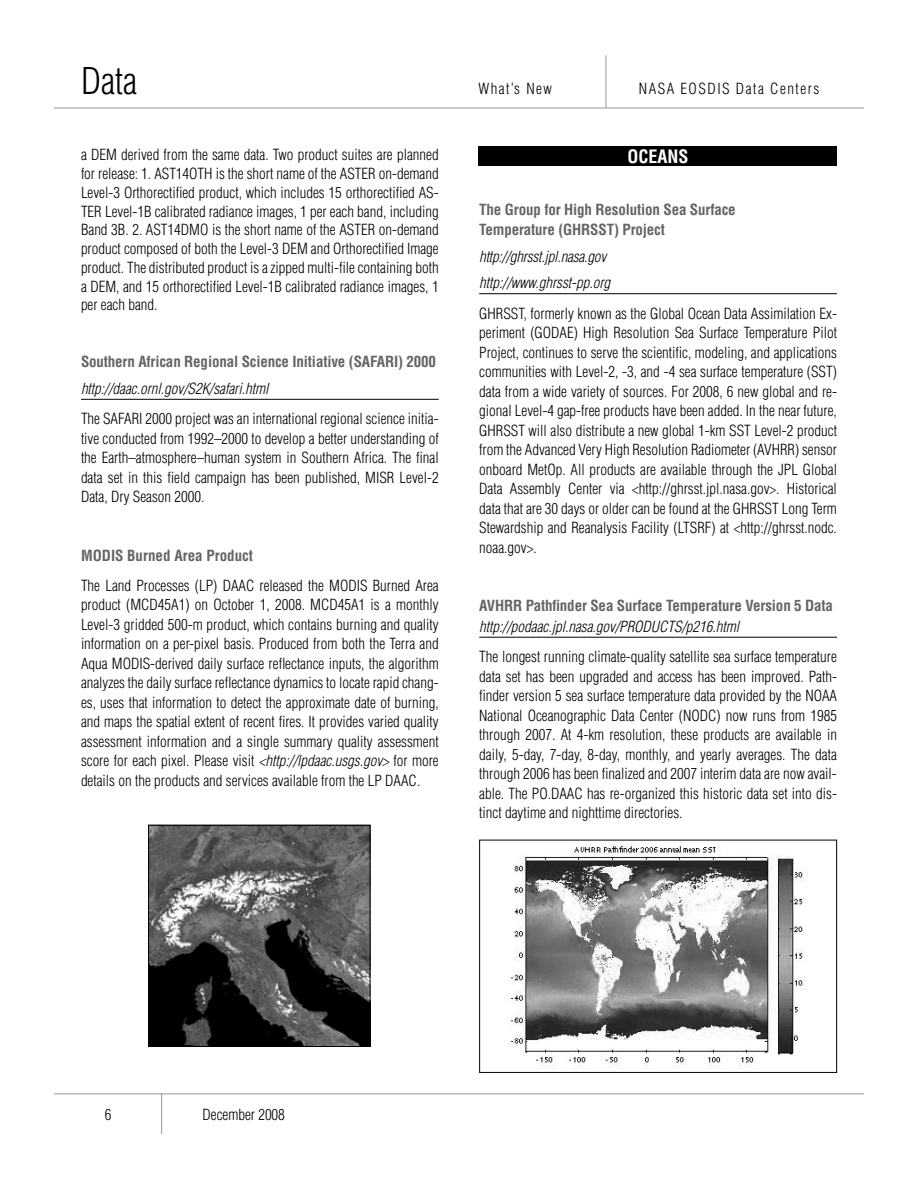
<style>
.page{position:relative;width:918px;height:1188px;background:#fff}
.page>*{position:absolute;margin:0;border:0;box-sizing:border-box;transform-origin:0 0}
.t1{font:300 condensed 36px "Helvetica";color:#000}
.t2{font:700 condensed 18px "Helvetica";color:#fff}
.t3{font:300 condensed 15px/19.5px "Helvetica";color:#000;text-align:justify}
.t4{font:700 condensed 15px/19.5px "Helvetica";letter-spacing:-.01em;color:#636467}
.t5{font:italic 300 condensed 15px/26.2px "Helvetica";color:#000}
.t6{font:300 condensed 15px "Helvetica";letter-spacing:.1em;color:#000}
.s1{font-style:italic}
</style>
<div class="page">
<hr style="left:54px;top:108px;width:810px;height:1px;background:#939598">
<hr style="left:54px;top:1094px;width:810px;height:1px;background:#939598">
<hr style="left:161px;top:1094px;width:1px;height:40px;background:#939598">
<hr style="left:606px;top:55px;width:1px;height:53px;background:#939598">
<div style="left:478px;top:146px;width:359px;height:20px;background:#000"></div>
<hr style="left:81px;top:399px;width:358px;height:1px;background:#000">
<img style="left:150px;top:827px;width:218px;height:218px">
<div style="left:148px;top:825px;width:222px;height:222px;border:1px solid #000"></div>
<hr style="left:479px;top:293px;width:358px;height:1px;background:#000">
<hr style="left:479px;top:637px;width:358px;height:1px;background:#000">
<img style="left:511px;top:842px;width:295px;height:226px">
<div style="left:479px;top:840px;width:358px;height:233px;border:1px solid #000"></div>
<h1 class="t1" style="left:81px;top:59px;width:58px">Data</h1>
<p class="t3" style="left:81px;top:146px;width:359px;line-height:18.8px">a DEM derived from the same data. Two product suites are planned for release: 1. AST14OTH is the short name of the ASTER on-demand Level-3 Orthorectified product, which includes 15 orthorectified AS-TER Level-1B calibrated radiance images, 1 per each band, including Band 3B. 2. AST14DMO is the short name of the ASTER on-demand product composed of both the Level-3 DEM and Orthorectified Image product. The distributed product is a zipped multi-file containing both a DEM, and 15 orthorectified Level-1B calibrated radiance images, 1 per each band.</p>
<p class="t4" style="left:81px;top:352px;width:357px">Southern African Regional Science Initiative (SAFARI) 2000</p>
<p class="t5" style="left:81px;top:375px;width:189px">http://daac.ornl.gov/S2K/safari.html</p>
<p class="t3" style="left:81px;top:409px;width:359px">The SAFARI 2000 project was an international regional science initia&shy;tive conducted from 1992–2000 to develop a better understanding of the Earth–atmosphere–human system in Southern Africa. The final data set in this field campaign has been published, MISR Level-2<br>Data, Dry Season 2000.</p>
<p class="t4" style="left:81px;top:546px;width:174px">MODIS Burned Area Product</p>
<p class="t3" style="left:81px;top:576px;width:359px">The Land Processes (LP) DAAC released the MODIS Burned Area product (MCD45A1) on October 1, 2008. MCD45A1 is a monthly Level-3 gridded 500-m product, which contains burning and quality information on a per-pixel basis. Produced from both the Terra and Aqua MODIS-derived daily surface reflectance inputs, the algorithm analyzes the daily surface reflectance dynamics to locate rapid chang&shy;es, uses that information to detect the approximate date of burning, and maps the spatial extent of recent fires. It provides varied quality assessment information and a single summary quality assessment score for each pixel. Please visit <span class="s1">&lt;http://lpdaac.usgs.gov&gt;</span> for more details on the products and services available from the LP DAAC.</p>
<p class="t3" style="left:478px;top:79px;width:75px">What’s New</p>
<p class="t6" style="left:639px;top:80px;width:182px">NASA EOSDIS Data Centers</p>
<p class="t2" style="left:628px;top:145px;width:63px">Oceans</p>
<p class="t4" style="left:479px;top:200px;width:258px">The Group for High Resolution Sea Surface<br>Temperature (GHRSST</p>
<p class="t4" style="left:614px;top:220px;width:52px">) Project</p>
<p class="t5" style="left:479px;top:243px;width:133px">http://ghrsst.jpl.nasa.gov http://www.ghrsst-pp.org</p>
<p class="t3" style="left:479px;top:304px;width:359px">GHRSST, formerly known as the Global Ocean Data Assimilation Ex&shy;periment (GODAE) High Resolution Sea Surface Temperature Pilot Project, continues to serve the scientific, modeling, and applications communities with Level-2, -3, and -4 sea surface temperature (SST) data from a wide variety of sources. For 2008, 6 new global and re&shy;gional Level-4 gap-free products have been added. In the near future, GHRSST will also distribute a new global 1-km SST Level-2 product from the Advanced Very High Resolution Radiometer (AVHRR) sensor onboard MetOp. All products are available through the JPL Global Data Assembly Center via &lt;http://ghrsst.jpl.nasa.gov&gt;. Historical data that are 30 days or older can be found at the GHRSST Long Term Stewardship and Reanalysis Facility (LTSRF) at &lt;http://ghrsst.nodc. noaa.gov&gt;.</p>
<p class="t4" style="left:479px;top:596px;width:26px">AVHRR</p>
<p class="t4" style="left:526px;top:596px;width:309px">Pathfinder Sea Surface Temperature Version 5 Data</p>
<p class="t5" style="left:479px;top:613px;width:261px">http://podaac.jpl.nasa.gov/PRODUCTS/p216.html</p>
<p class="t3" style="left:479px;top:647px;width:359px">The longest running climate-quality satellite sea surface temperature data set has been upgraded and access has been improved. Path&shy;finder version 5 sea surface temperature data provided by the NOAA National Oceanographic Data Center (NODC) now runs from 1985 through 2007. At 4-km resolution, these products are available in daily, 5-day, 7-day, 8-day, monthly, and yearly averages. The data through 2006 has been finalized and 2007 interim data are now avail&shy;able. The PO.DAAC has re-organized this historic data set into dis&shy;tinct daytime and nighttime directories.</p>
<p class="t3" style="left:105px;top:1104px;width:8px">6</p>
<p class="t3" style="left:202px;top:1104px;width:84px">December 2008</p>
</div>
